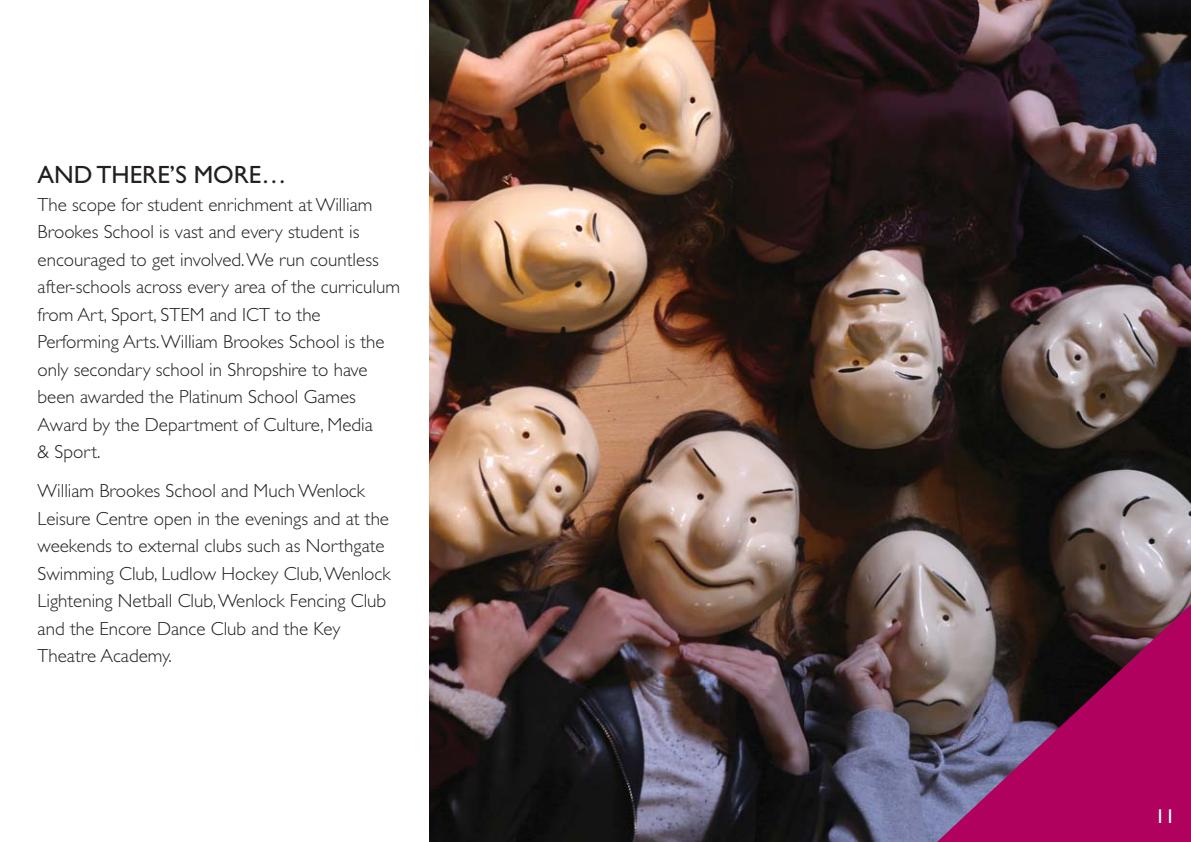
<style>
.page{position:relative;width:1191px;height:842px;background:#fff}
.page>*{position:absolute;margin:0;border:0;box-sizing:border-box;transform-origin:0 0}
.t1{font:25px "Gill Sans";color:#231f20}
.t2{font:20px "Gill Sans";color:#fff}
.t3{font:300 19px/27.6px "Gill Sans";color:#231f20}
</style>
<div class="page">
<img style="left:429px;top:0;width:762px;height:842px">
<svg style="left:922px;top:588px;width:269px;height:254px;background:#7f2e5b"></svg>
<h1 class="t1" style="left:38px;top:160px;width:250px">AND THERE’S MORE…</h1>
<p class="t3" style="left:38px;top:193px;width:364px">The scope for student enrichment at William Brookes School is vast and every student is encouraged to get involved. We run countless after-schools across every area of the curriculum from Art, Sport, STEM and ICT to the Performing Arts. William Brookes School is the only secondary school in Shropshire to have been awarded the Platinum School Games Award by the Department of Culture, Media<br>&amp; Sport.</p>
<p class="t3" style="left:38px;top:479px;width:354px">William Brookes School and Much Wenlock Leisure Centre open in the evenings and at the weekends to external clubs such as Northgate Swimming Club, Ludlow Hockey Club, Wenlock Lightening Netball Club, Wenlock Fencing Club and the Encore Dance Club and the Key Theatre Academy.</p>
<p class="t2" style="left:1155px;top:809px;width:21px">11</p>
</div>
